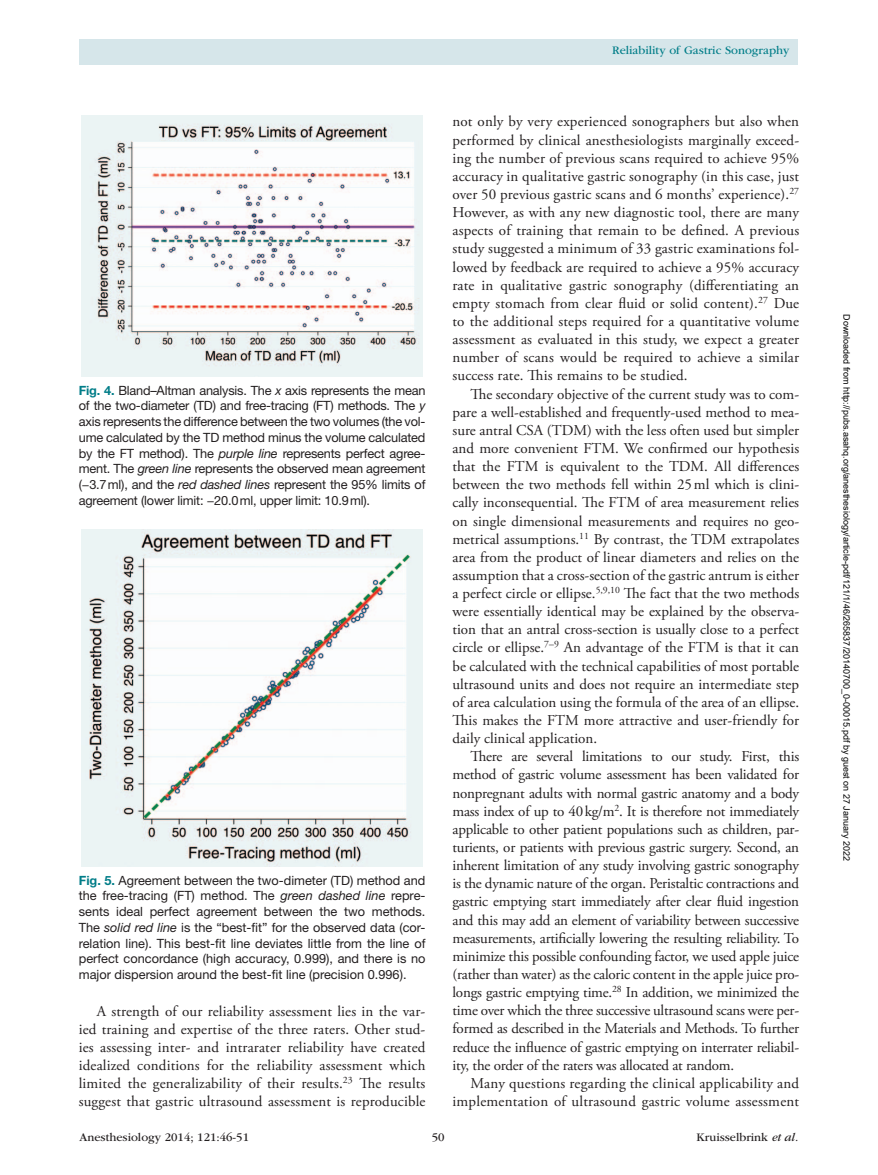
<style>
.page{position:relative;width:878px;height:1175px;background:#fff}
.page>*{position:absolute;margin:0;border:0;box-sizing:border-box;transform-origin:0 0}
.t1{font:15px/18.1px "Adobe Garamond Pro";letter-spacing:.01em;color:#231f20;text-align:justify}
.t2{font:12.75px/15.8px "Helvetica Neue LT Std";letter-spacing:-.015em;color:#231f20;text-align:justify}
.t3{font:12px "ITC Garamond Std";color:#231f20}
.t4{font:12px "ITC Garamond Std";color:#007d88}
.t5{font:9px "Arial";color:#000}
.s1{font-weight:700;color:#007d88}
.s2{font-style:italic}
</style>
<div class="page">
<div style="left:79px;top:39px;width:718px;height:25px;background:#d6e6ea"></div>
<img style="left:82px;top:116px;width:340px;height:260px">
<img style="left:82px;top:530px;width:340px;height:336px">
<p class="t2" style="left:79px;top:382px;width:348px"><span class="s1">Fig. 4.</span> Bland–Altman analysis. The <span class="s2">x</span> axis represents the mean of the two-diameter (TD) and free-tracing (FT) methods. The <span class="s2">y </span>axis represents the difference between the two volumes (the vol&shy;ume calculated by the TD method minus the volume calculated by the FT method). The <span class="s2">purple line</span> represents perfect agree&shy;ment. The <span class="s2">green line</span> represents the observed mean agreement (−3.7ml), and the <span class="s2">red dashed lines</span> represent the 95% limits of agreement (lower limit: −20.0ml, upper limit: 10.9ml).</p>
<p class="t2" style="left:79px;top:872px;width:348px"><span class="s1">Fig. 5.</span> Agreement between the two-dimeter (TD) method and the free-tracing (FT) method. The <span class="s2">green dashed line</span> repre&shy;sents ideal perfect agreement between the two methods.<br>The <span class="s2">solid red line</span> is the “best-fit” for the observed data (cor&shy;relation line). This best-fit line deviates little from the line of perfect concordance (high accuracy, 0.999), and there is no major dispersion around the best-fit line (precision 0.996).</p>
<p class="t1" style="left:79px;top:1002px;width:348px;text-indent:18px">A strength of our reliability assessment lies in the var&shy;ied training and expertise of the three raters. Other stud&shy;ies assessing inter- and intrarater reliability have created idealized conditions for the reliability assessment which limited the generalizability of their results.<sup>23</sup> The results suggest that gastric ultrasound assessment is reproducible</p>
<p class="t4" style="left:612px;top:44px;width:179px">Reliability of Gastric Sonography</p>
<p class="t1" style="left:452px;top:113px;width:348px">not only by very experienced sonographers but also when performed by clinical anesthesiologists marginally exceed&shy;ing the number of previous scans required to achieve 95% accuracy in qualitative gastric sonography (in this case, just over 50 previous gastric scans and 6 months’ experience).<sup>27<br></sup>However, as with any new diagnostic tool, there are many aspects of training that remain to be defined. A previous study suggested a minimum of 33 gastric examinations fol&shy;lowed by feedback are required to achieve a 95% accuracy rate in qualitative gastric sonography (differentiating an empty stomach from clear fluid or solid content).<sup>27</sup> Due to the additional steps required for a quantitative volume assessment as evaluated in this study, we expect a greater number of scans would be required to achieve a similar success rate. This remains to be studied.</p>
<p class="t1" style="left:452px;top:385px;width:348px;text-indent:18px">The secondary objective of the current study was to com&shy;pare a well-established and frequently-used method to mea&shy;sure antral CSA (TDM) with the less often used but simpler and more convenient FTM. We confirmed our hypothesis that the FTM is equivalent to the TDM. All differences between the two methods fell within 25ml which is clini&shy;cally inconsequential. The FTM of area measurement relies on single dimensional measurements and requires no geo&shy;metrical assumptions.<sup>11</sup> By contrast, the TDM extrapolates area from the product of linear diameters and relies on the assumption that a cross-section of the gastric antrum is either a perfect circle or ellipse.<sup>5,9,10</sup> The fact that the two methods were essentially identical may be explained by the observa&shy;tion that an antral cross-section is usually close to a perfect circle or ellipse.<sup>7–9</sup> An advantage of the FTM is that it can be calculated with the technical capabilities of most portable ultrasound units and does not require an intermediate step of area calculation using the formula of the area of an ellipse.<br>This makes the FTM more attractive and user-friendly for daily clinical application.</p>
<p class="t1" style="left:452px;top:748px;width:348px;text-indent:18px">There are several limitations to our study. First, this method of gastric volume assessment has been validated for nonpregnant adults with normal gastric anatomy and a body mass index of up to 40kg/m<sup>2</sup>. It is therefore not immediately applicable to other patient populations such as children, par&shy;turients, or patients with previous gastric surgery. Second, an inherent limitation of any study involving gastric sonography is the dynamic nature of the organ. Peristaltic contractions and gastric emptying start immediately after clear fluid ingestion and this may add an element of variability between successive measurements, artificially lowering the resulting reliability. To minimize this possible confounding factor, we used apple juice (rather than water) as the caloric content in the apple juice pro&shy;longs gastric emptying time.<sup>28</sup> In addition, we minimized the time over which the three successive ultrasound scans were per&shy;formed as described in the Materials and Methods. To further reduce the influence of gastric emptying on interrater reliabil&shy;ity, the order of the raters was allocated at random.</p>
<p class="t1" style="left:452px;top:1074px;width:348px;text-align:right">Many questions regarding the clinical applicability and implementation of ultrasound gastric volume assessment</p>
<p class="t3" style="left:80px;top:1130px;width:171px">Anesthesiology 2014; 121:46-51</p>
<p class="t3" style="left:432px;top:1130px;width:14px">50</p>
<p class="t3" style="left:696px;top:1130px;width:103px">Kruisselbrink <span class="s2">et al.</span></p>
<p class="t5" style="left:850px;top:314px;width:548px;rotate:90deg">Downloaded from http://pubs.asahq.org/anesthesiology/article-pdf/121/1/46/265837/20140700_0-00015.pdf by guest on 27 January 2022</p>
</div>
